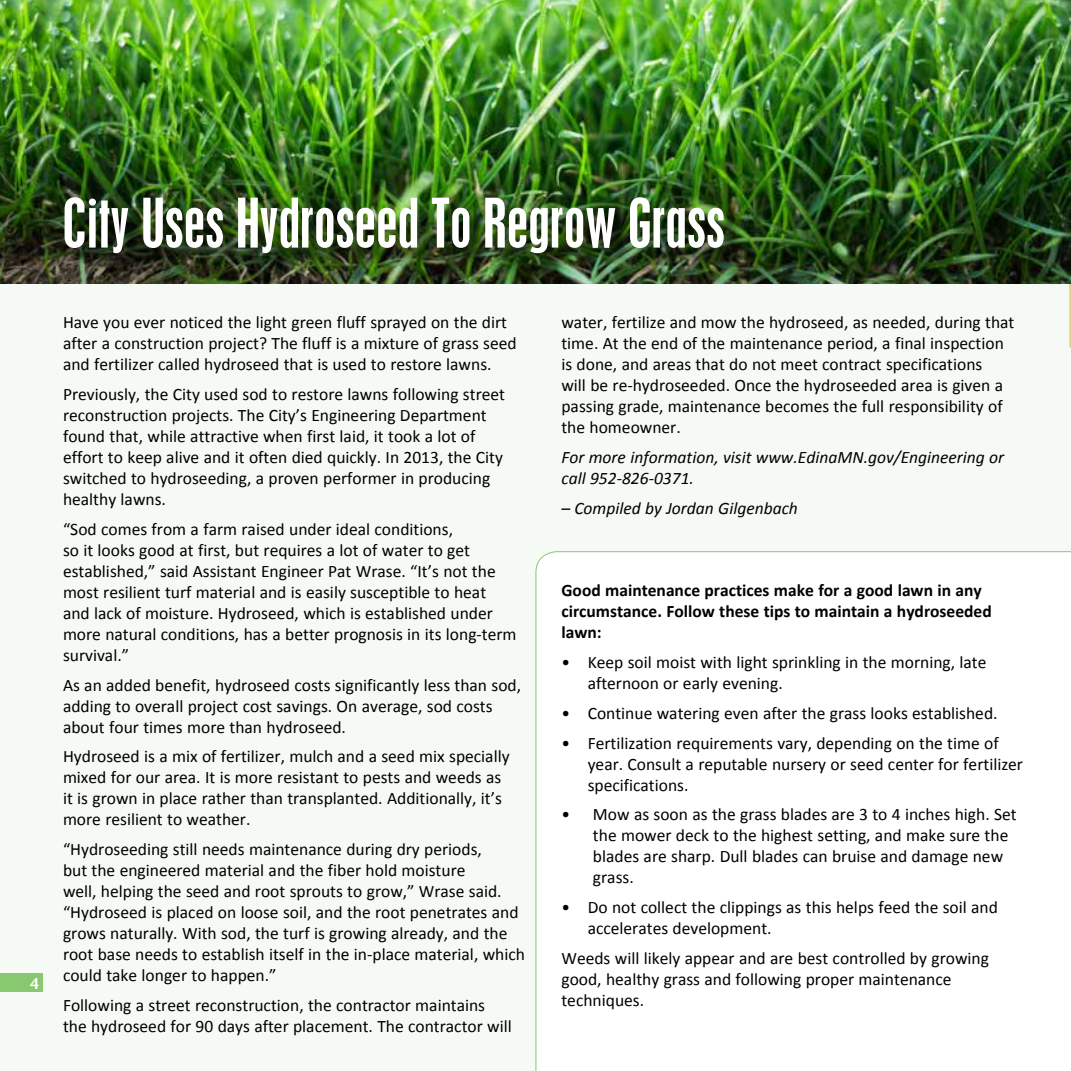
<style>
.page{position:relative;width:1071px;height:1071px;background:#f6faf4}
.page>*{position:absolute;margin:0;border:0;box-sizing:border-box;transform-origin:0 0}
.t1{font:condensed 60.73px "Placard MT Pro";color:#fff}
.t2{font:17.5px/21px "Calibri";color:#000}
.t3{font:700 17.5px/21px "Calibri";color:#000}
.t4{font:italic 17.5px/21px "Calibri";color:#000}
.t5{font:600 15.75px "Stone Sans";color:#fff}
</style>
<div class="page">
<div style="left:535px;top:551px;width:536px;height:520px;background:#fff"></div>
<svg style="left:1069px;top:283px;width:2px;height:65px"></svg>
<div style="left:0;top:974px;width:43px;height:18px;background:#88c86f"></div>
<img style="left:0;top:0;width:1071px;height:283px">
<div style="left:67px;top:201px;width:679px;height:74px;background:#000;opacity:.75"></div>
<h1 class="t1" style="left:63px;top:186px;width:664px">City Uses Hydroseed To Regrow Grass</h1>
<p class="t5" style="left:30px;top:973px;width:11px">4</p>
<p class="t2" style="left:63px;top:312px;width:455px">Have you ever noticed the light green fluff sprayed on the dirt after a construction project? The fluff is a mixture of grass seed and fertilizer called hydroseed that is used to restore lawns.</p>
<p class="t2" style="left:63px;top:384px;width:444px">Previously, the City used sod to restore lawns following street reconstruction projects. The City’s Engineering Department found that, while attractive when first laid, it took a lot of effort to keep alive and it often died quickly. In 2013, the City switched to hydroseeding, a proven performer in producing healthy lawns.</p>
<p class="t2" style="left:63px;top:519px;width:455px">“Sod comes from a farm raised under ideal conditions,<br>so it looks good at first, but requires a lot of water to get established,” said Assistant Engineer Pat Wrase. “It’s not the most resilient turf material and is easily susceptible to heat and lack of moisture. Hydroseed, which is established under more natural conditions, has a better prognosis in its long-term survival.”</p>
<p class="t2" style="left:63px;top:674px;width:460px">As an added benefit, hydroseed costs significantly less than sod, adding to overall project cost savings. On average, sod costs about four times more than hydroseed.</p>
<p class="t2" style="left:63px;top:746px;width:448px">Hydroseed is a mix of fertilizer, mulch and a seed mix specially mixed for our area. It is more resistant to pests and weeds as it is grown in place rather than transplanted. Additionally, it’s more resilient to weather.</p>
<p class="t2" style="left:63px;top:839px;width:464px">“Hydroseeding still needs maintenance during dry periods,<br>but the engineered material and the fiber hold moisture<br>well, helping the seed and root sprouts to grow,” Wrase said. “Hydroseed is placed on loose soil, and the root penetrates and grows naturally. With sod, the turf is growing already, and the root base needs to establish itself in the in-place material, which could take longer to happen.”</p>
<p class="t2" style="left:63px;top:995px;width:450px">Following a street reconstruction, the contractor maintains the hydroseed for 90 days after placement. The contractor will</p>
<p class="t2" style="left:561px;top:312px;width:455px">water, fertilize and mow the hydroseed, as needed, during that time. At the end of the maintenance period, a final inspection is done, and areas that do not meet contract specifications<br>will be re-hydroseeded. Once the hydroseeded area is given a passing grade, maintenance becomes the full responsibility of the homeowner.</p>
<p class="t4" style="left:561px;top:446px;width:444px">For more information, visit www.EdinaMN.gov/Engineering or call 952-826-0371.</p>
<p class="t4" style="left:561px;top:497px;width:238px">– Compiled by Jordan Gilgenbach</p>
<p class="t3" style="left:561px;top:580px;width:432px">Good maintenance practices make for a good lawn in any circumstance. Follow these tips to maintain a hydroseeded lawn:</p>
<p class="t2" style="left:588px;top:652px;width:400px;text-indent:-26px">• Keep soil moist with light sprinkling in the morning, late afternoon or early evening.</p>
<p class="t2" style="left:561px;top:702px;width:438px">• Continue watering even after the grass looks established.</p>
<p class="t2" style="left:588px;top:732px;width:437px;text-indent:-26px">• Fertilization requirements vary, depending on the time of year. Consult a reputable nursery or seed center for fertilizer specifications.</p>
<p class="t2" style="left:593px;top:804px;width:425px;text-indent:-32px">• Mow as soon as the grass blades are 3 to 4 inches high. Set the mower deck to the highest setting, and make sure the blades are sharp. Dull blades can bruise and damage new grass.</p>
<p class="t2" style="left:588px;top:897px;width:412px;text-indent:-26px">• Do not collect the clippings as this helps feed the soil and accelerates development.</p>
<p class="t2" style="left:561px;top:948px;width:429px">Weeds will likely appear and are best controlled by growing good, healthy grass and following proper maintenance techniques.</p>
</div>
